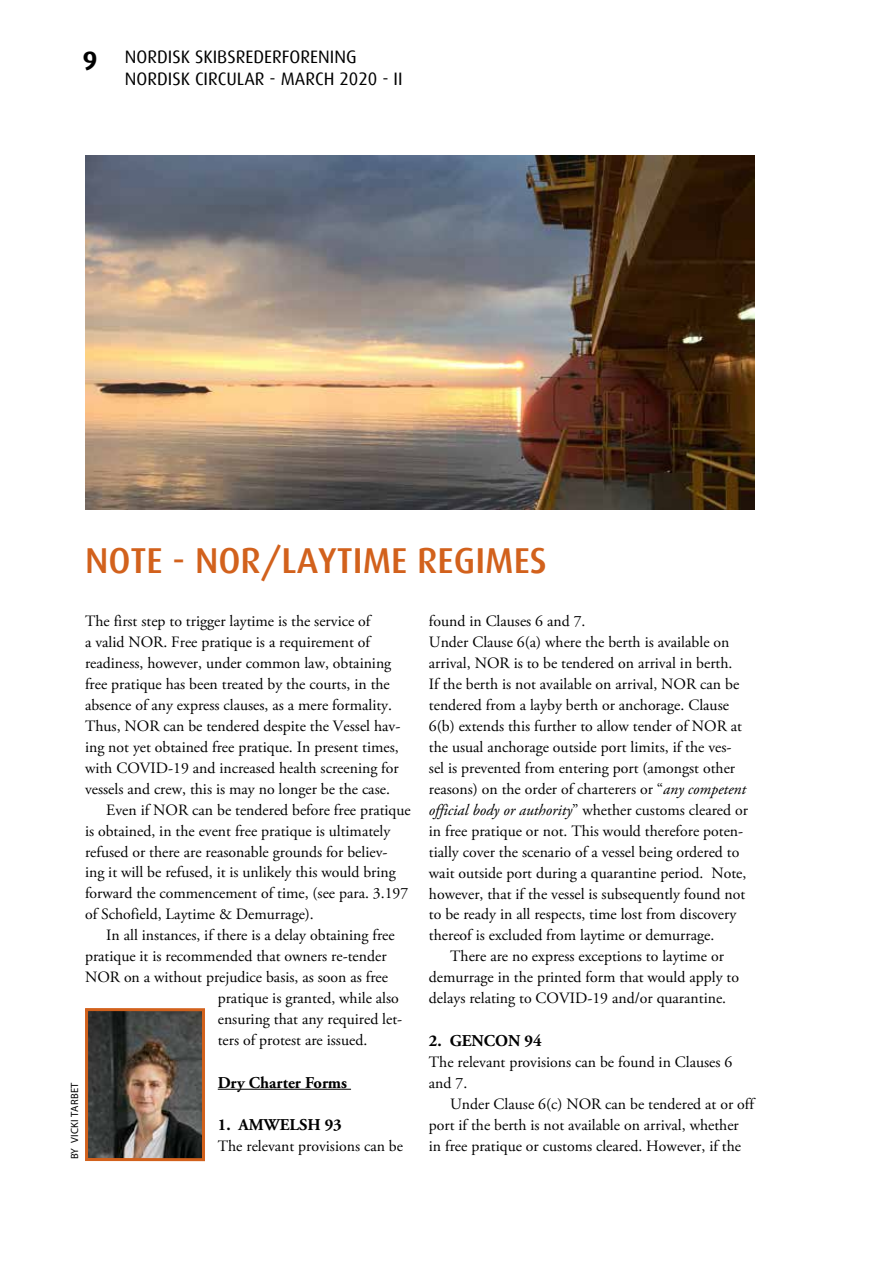
<style>
.page{position:relative;width:893px;height:1263px;background:#fff}
.page>*{position:absolute;margin:0;border:0;box-sizing:border-box;transform-origin:0 0}
.t1{font:500 36px "Dax";color:#d2611c}
.t2{font:18px/21.6px "Dax";color:#000}
.t3{font:700 16.5px "Adobe Garamond Pro";color:#000}
.t4{font:15.75px/21px "Adobe Garamond Pro";color:#000}
.t5{font:10.5px "Myriad Pro";letter-spacing:.02em;color:#000}
.s1{font-weight:700;font-size:27px}
.s2{font-style:italic}
</style>
<div class="page">
<img style="left:85px;top:155px;width:670px;height:355px">
<hr style="left:218px;top:1089px;width:133px;height:1px;background:#000">
<img style="left:85px;top:1008px;width:120px;height:154px">
<p class="t2" style="left:125px;top:46px;width:279px;text-indent:-42px"><span class="s1">9</span> NORDISK SKIBSREDERFORENING<br>NORDISK CIRCULAR - MARCH 2020 - II</p>
<h1 class="t1" style="left:85px;top:540px;width:463px">NOTE - NOR/LAYTIME REGIMES</h1>
<p class="t4" style="left:85px;top:611px;width:287px">The first step to trigger laytime is the service of</p>
<p class="t4" style="left:85px;top:632px;width:287px">a valid NOR. Free pratique is a requirement of</p>
<p class="t4" style="left:85px;top:653px;width:308px">readiness, however, under common law, obtaining</p>
<p class="t4" style="left:85px;top:673px;width:306px">free pratique has been treated by the courts, in the</p>
<p class="t4" style="left:85px;top:694px;width:308px">absence of any express clauses, as a mere formality.</p>
<p class="t4" style="left:85px;top:715px;width:317px">Thus, NOR can be tendered despite the Vessel hav-</p>
<p class="t4" style="left:85px;top:736px;width:315px">ing not yet obtained free pratique. In present times,</p>
<p class="t4" style="left:85px;top:757px;width:315px">with COVID-19 and increased health screening for</p>
<p class="t4" style="left:85px;top:778px;width:306px">vessels and crew, this is may no longer be the case.</p>
<p class="t4" style="left:106px;top:799px;width:306px">Even if NOR can be tendered before free pratique</p>
<p class="t4" style="left:85px;top:820px;width:307px">is obtained, in the event free pratique is ultimately</p>
<p class="t4" style="left:85px;top:841px;width:304px">refused or there are reasonable grounds for believ-</p>
<p class="t4" style="left:85px;top:862px;width:312px">ing it will be refused, it is unlikely this would bring</p>
<p class="t4" style="left:85px;top:883px;width:325px">forward the commencement of time, (see para. 3.197</p>
<p class="t4" style="left:85px;top:904px;width:230px">of Schofield, Laytime &amp; Demurrage).</p>
<p class="t4" style="left:106px;top:925px;width:290px">In all instances, if there is a delay obtaining free</p>
<p class="t4" style="left:85px;top:946px;width:303px">pratique it is recommended that owners re-tender</p>
<p class="t4" style="left:85px;top:967px;width:305px">NOR on a without prejudice basis, as soon as free</p>
<p class="t4" style="left:218px;top:988px;width:183px">pratique is granted, while also</p>
<p class="t4" style="left:218px;top:1009px;width:186px">ensuring that any required let-</p>
<p class="t4" style="left:218px;top:1030px;width:151px">ters of protest are issued.</p>
<p class="t3" style="left:218px;top:1073px;width:131px">Dry Charter Forms</p>
<p class="t3" style="left:218px;top:1115px;width:126px">1. AMWELSH 93</p>
<p class="t4" style="left:218px;top:1136px;width:187px">The relevant provisions can be</p>
<p class="t4" style="left:429px;top:611px;width:158px">found in Clauses 6 and 7.</p>
<p class="t4" style="left:429px;top:632px;width:302px">Under Clause 6(a) where the berth is available on</p>
<p class="t4" style="left:429px;top:653px;width:305px">arrival, NOR is to be tendered on arrival in berth.</p>
<p class="t4" style="left:429px;top:674px;width:312px">If the berth is not available on arrival, NOR can be</p>
<p class="t4" style="left:429px;top:694px;width:302px">tendered from a layby berth or anchorage. Clause</p>
<p class="t4" style="left:429px;top:715px;width:315px">6(b) extends this further to allow tender of NOR at</p>
<p class="t4" style="left:429px;top:736px;width:304px">the usual anchorage outside port limits, if the ves-</p>
<p class="t4" style="left:429px;top:757px;width:308px">sel is prevented from entering port (amongst other</p>
<p class="t4" style="left:429px;top:778px;width:318px">reasons) on the order of charterers or “<span class="s2">any competent</span></p>
<p class="t4" style="left:429px;top:799px;width:321px"><span class="s2">official body or authority</span>” whether customs cleared or</p>
<p class="t4" style="left:429px;top:820px;width:316px">in free pratique or not. This would therefore poten-</p>
<p class="t4" style="left:429px;top:841px;width:312px">tially cover the scenario of a vessel being ordered to</p>
<p class="t4" style="left:429px;top:862px;width:319px">wait outside port during a quarantine period. Note,</p>
<p class="t4" style="left:429px;top:883px;width:318px">however, that if the vessel is subsequently found not</p>
<p class="t4" style="left:429px;top:904px;width:309px">to be ready in all respects, time lost from discovery</p>
<p class="t4" style="left:429px;top:925px;width:287px">thereof is excluded from laytime or demurrage.</p>
<p class="t4" style="left:450px;top:946px;width:275px">There are no express exceptions to laytime or</p>
<p class="t4" style="left:429px;top:967px;width:312px">demurrage in the printed form that would apply to</p>
<p class="t4" style="left:429px;top:988px;width:299px">delays relating to COVID-19 and/or quarantine.</p>
<p class="t3" style="left:429px;top:1031px;width:114px">2. GENCON 94</p>
<p class="t4" style="left:429px;top:1052px;width:305px">The relevant provisions can be found in Clauses 6 and 7.</p>
<p class="t4" style="left:429px;top:1094px;width:327px;text-indent:21px">Under Clause 6(c) NOR can be tendered at or off port if the berth is not available on arrival, whether in free pratique or customs cleared. However, if the</p>
<p class="t5" style="left:68px;top:1159px;width:78px;rotate:-90deg">BY VICKI TARBET</p>
</div>
